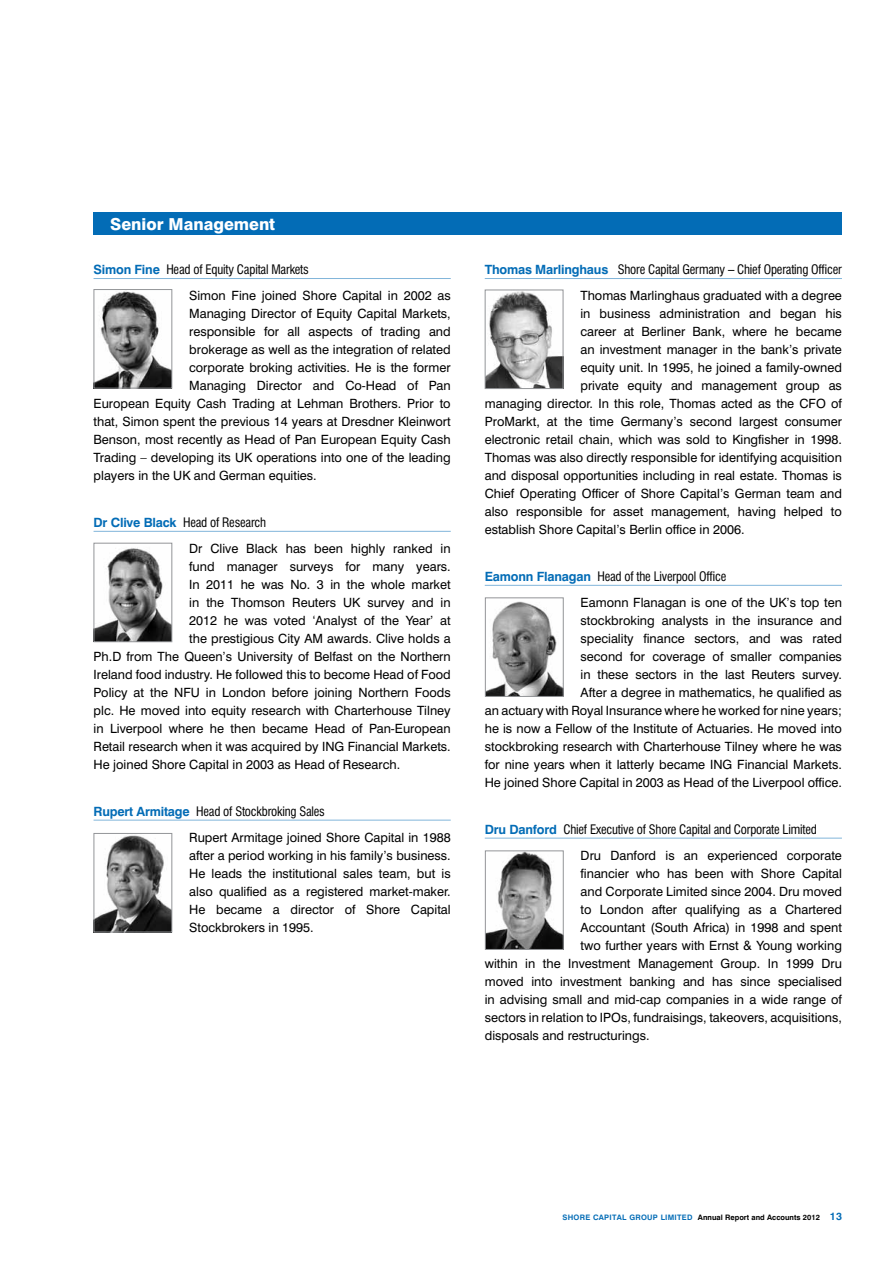
<style>
.page{position:relative;width:893px;height:1263px;background:#fff}
.page>*{position:absolute;margin:0;border:0;box-sizing:border-box;transform-origin:0 0}
.t1{font:800 16.5px "Swiss 721 BT";color:#fff}
.t2{font:12.75px/18px "Swiss 721 BT";color:#000}
.t3{font:condensed 12.75px/26.5px "Swiss 721 BT";letter-spacing:-.015em;color:#000;text-align:right}
.t4{font:700 7.5px "Swiss 721 BT";color:#000}
.s1{font-weight:700;color:#036cb6}
.s2{font-stretch:condensed}
.s3{font-weight:700;font-stretch:normal;color:#036cb6}
.s4{font-stretch:normal}
.s5{color:#036cb6}
.s6{font-size:10.5px;color:#036cb6}
</style>
<div class="page">
<div style="left:94px;top:213px;width:748px;height:22px;background:#036cb6"></div>
<hr style="left:94px;top:278px;width:357px;height:1px;background:#81b5da">
<hr style="left:94px;top:531px;width:357px;height:1px;background:#81b5da">
<hr style="left:94px;top:820px;width:357px;height:1px;background:#81b5da">
<hr style="left:485px;top:278px;width:357px;height:1px;background:#81b5da">
<hr style="left:485px;top:585px;width:357px;height:1px;background:#81b5da">
<hr style="left:485px;top:838px;width:357px;height:1px;background:#81b5da">
<img style="left:96px;top:291px;width:74px;height:95px">
<div style="left:94px;top:289px;width:78px;height:99px;border:1px solid #939598"></div>
<img style="left:96px;top:548px;width:74px;height:92px">
<div style="left:94px;top:543px;width:78px;height:99px;border:1px solid #939598"></div>
<img style="left:96px;top:835px;width:74px;height:95px">
<div style="left:94px;top:833px;width:78px;height:99px;border:1px solid #939598"></div>
<img style="left:487px;top:292px;width:74px;height:95px">
<div style="left:485px;top:290px;width:78px;height:99px;border:1px solid #939598"></div>
<img style="left:487px;top:601px;width:75px;height:94px">
<div style="left:485px;top:597px;width:79px;height:100px;border:1px solid #939598"></div>
<img style="left:487px;top:852px;width:75px;height:96px">
<div style="left:485px;top:850px;width:79px;height:100px;border:1px solid #939598"></div>
<p class="t1" style="left:110px;top:214px;width:167px">Senior Management</p>
<p class="t2" style="left:189px;top:256px;width:263px;line-height:26.5px;text-indent:-96px"><span class="s1">Simon Fine</span> <span class="s2">Head of Equity Capital Markets<br></span>Simon Fine joined Shore Capital in 2002 as</p>
<p class="t2" style="left:189px;top:305px;width:263px">Managing Director of Equity Capital Markets,</p>
<p class="t2" style="left:189px;top:323px;width:263px">responsible for all aspects of trading and</p>
<p class="t2" style="left:189px;top:341px;width:263px">brokerage as well as the integration of related</p>
<p class="t2" style="left:189px;top:359px;width:263px">corporate broking activities. He is the former</p>
<p class="t2" style="left:189px;top:377px;width:263px">Managing Director and Co-Head of Pan</p>
<p class="t2" style="left:94px;top:395px;width:359px">European Equity Cash Trading at Lehman Brothers. Prior to</p>
<p class="t2" style="left:94px;top:413px;width:359px">that, Simon spent the previous 14 years at Dresdner Kleinwort</p>
<p class="t2" style="left:94px;top:431px;width:359px">Benson, most recently as Head of Pan European Equity Cash</p>
<p class="t2" style="left:94px;top:449px;width:359px">Trading – developing its UK operations into one of the leading</p>
<p class="t2" style="left:94px;top:467px;width:225px">players in the UK and German equities.</p>
<p class="t2" style="left:189px;top:509px;width:263px;line-height:26.5px;text-indent:-96px"><span class="s1">Dr Clive Black</span> <span class="s2">Head of Research<br></span>Dr Clive Black has been highly ranked in</p>
<p class="t2" style="left:189px;top:558px;width:263px">fund manager surveys for many years.</p>
<p class="t2" style="left:189px;top:576px;width:263px">In 2011 he was No. 3 in the whole market</p>
<p class="t2" style="left:189px;top:594px;width:263px">in the Thomson Reuters UK survey and in</p>
<p class="t2" style="left:189px;top:612px;width:263px">2012 he was voted ‘Analyst of the Year’ at</p>
<p class="t2" style="left:189px;top:630px;width:263px">the prestigious City AM awards. Clive holds a</p>
<p class="t2" style="left:94px;top:648px;width:359px">Ph.D from The Queen’s University of Belfast on the Northern</p>
<p class="t2" style="left:94px;top:666px;width:359px">Ireland food industry. He followed this to become Head of Food</p>
<p class="t2" style="left:94px;top:684px;width:359px">Policy at the NFU in London before joining Northern Foods</p>
<p class="t2" style="left:94px;top:702px;width:359px">plc. He moved into equity research with Charterhouse Tilney</p>
<p class="t2" style="left:94px;top:720px;width:359px">in Liverpool where he then became Head of Pan-European</p>
<p class="t2" style="left:94px;top:738px;width:359px">Retail research when it was acquired by ING Financial Markets.</p>
<p class="t2" style="left:94px;top:756px;width:308px">He joined Shore Capital in 2003 as Head of Research.</p>
<p class="t2" style="left:189px;top:798px;width:263px;line-height:26.5px;text-indent:-96px"><span class="s1">Rupert Armitage</span> <span class="s2">Head of Stockbroking Sales<br></span>Rupert Armitage joined Shore Capital in 1988</p>
<p class="t2" style="left:189px;top:846px;width:263px;text-align:justify">after a period working in his family’s business.<br>He leads the institutional sales team, but is also qualified as a registered market-maker.<br>He became a director of Shore Capital Stockbrokers in 1995.</p>
<p class="t3" style="left:485px;top:256px;width:359px"><span class="s3">Thomas Marlinghaus</span> Shore Capital Germany – Chief Operating Officer<br><span class="s4">Thomas Marlinghaus graduated with a degree</span></p>
<p class="t2" style="left:580px;top:305px;width:263px">in business administration and began his</p>
<p class="t2" style="left:580px;top:323px;width:263px">career at Berliner Bank, where he became</p>
<p class="t2" style="left:580px;top:341px;width:263px">an investment manager in the bank’s private</p>
<p class="t2" style="left:580px;top:359px;width:263px">equity unit. In 1995, he joined a family-owned</p>
<p class="t2" style="left:580px;top:377px;width:263px">private equity and management group as</p>
<p class="t2" style="left:485px;top:395px;width:359px">managing director. In this role, Thomas acted as the CFO of</p>
<p class="t2" style="left:485px;top:413px;width:359px">ProMarkt, at the time Germany’s second largest consumer</p>
<p class="t2" style="left:485px;top:431px;width:359px">electronic retail chain, which was sold to Kingfisher in 1998.</p>
<p class="t2" style="left:485px;top:449px;width:359px">Thomas was also directly responsible for identifying acquisition</p>
<p class="t2" style="left:485px;top:467px;width:359px">and disposal opportunities including in real estate. Thomas is</p>
<p class="t2" style="left:485px;top:485px;width:359px">Chief Operating Officer of Shore Capital’s German team and</p>
<p class="t2" style="left:485px;top:503px;width:359px">also responsible for asset management, having helped to</p>
<p class="t2" style="left:485px;top:521px;width:261px">establish Shore Capital’s Berlin office in 2006.</p>
<p class="t2" style="left:581px;top:563px;width:263px;line-height:26.5px;text-indent:-96px"><span class="s1">Eamonn Flanagan</span> <span class="s2">Head of the Liverpool Office<br></span>Eamonn Flanagan is one of the UK’s top ten</p>
<p class="t2" style="left:485px;top:612px;width:359px;text-align:right">stockbroking analysts in the insurance and<br>speciality finance sectors, and was rated<br>second for coverage of smaller companies<br>in these sectors in the last Reuters survey.<br>After a degree in mathematics, he qualified as<br>an actuary with Royal Insurance where he worked for nine years; he is now a Fellow of the Institute of Actuaries. He moved into stockbroking research with Charterhouse Tilney where he was for nine years when it latterly became ING Financial Markets.<br>He joined Shore Capital in 2003 as Head of the Liverpool office.</p>
<p class="t3" style="left:581px;top:816px;width:263px;text-align:left;text-indent:-96px"><span class="s3">Dru Danford</span> Chief Executive of Shore Capital and Corporate Limited<br><span class="s4">Dru Danford is an experienced corporate</span></p>
<p class="t2" style="left:581px;top:864px;width:263px">financier who has been with Shore Capital</p>
<p class="t2" style="left:581px;top:882px;width:263px">and Corporate Limited since 2004. Dru moved</p>
<p class="t2" style="left:581px;top:900px;width:263px">to London after qualifying as a Chartered</p>
<p class="t2" style="left:581px;top:918px;width:263px">Accountant (South Africa) in 1998 and spent</p>
<p class="t2" style="left:581px;top:936px;width:263px">two further years with Ernst &amp; Young working</p>
<p class="t2" style="left:485px;top:954px;width:359px">within in the Investment Management Group. In 1999 Dru</p>
<p class="t2" style="left:485px;top:972px;width:359px">moved into investment banking and has since specialised</p>
<p class="t2" style="left:485px;top:990px;width:359px">in advising small and mid-cap companies in a wide range of</p>
<p class="t2" style="left:485px;top:1008px;width:359px">sectors in relation to IPOs, fundraisings, takeovers, acquisitions,</p>
<p class="t2" style="left:485px;top:1026px;width:166px">disposals and restructurings.</p>
<p class="t4" style="left:562px;top:1213px;width:281px"><span class="s5">SHORE CAPITAL GROUP LIMITED</span> Annual Report and Accounts 2012 <span class="s6">13</span></p>
</div>
